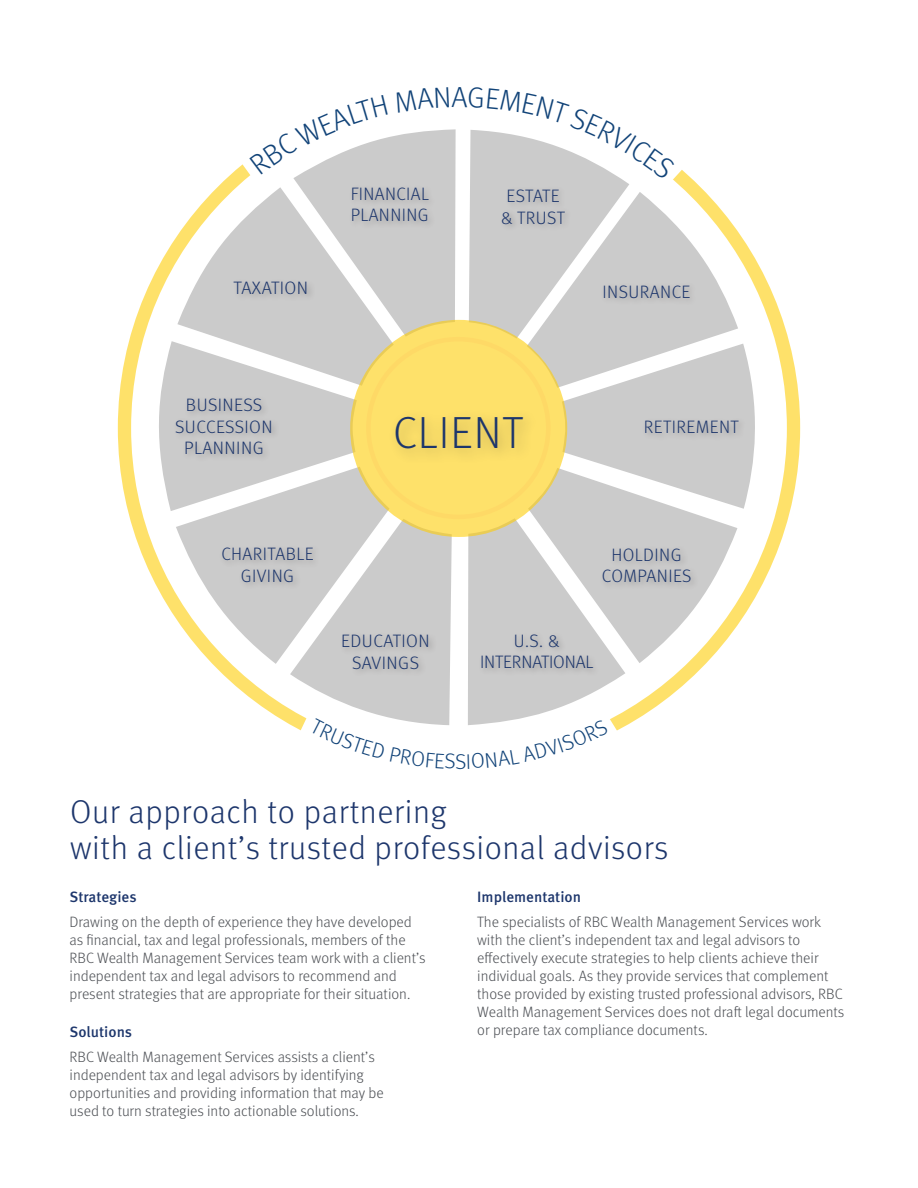
<style>
.page{position:relative;width:918px;height:1188px;background:#fff}
.page>*{position:absolute;margin:0;border:0;box-sizing:border-box;transform-origin:0 0}
.t1{font:300 45px "Meta OT";letter-spacing:.025em;color:#1d366c}
.t2{font:300 33px/36px "Meta OT";letter-spacing:.02em;color:#1d366c}
.t3{font:300 18px/21.6px "Meta OT";letter-spacing:.025em;color:#1d366c;text-align:center}
.t4{font:300 18px/21.6px "Meta OT";letter-spacing:-.005em;color:#1d366c;text-align:center}
.t5{font:300 15px/18px "Meta OT";color:#4c4f54}
.t6{font:500 15px "Meta OT";color:#1d366c}
</style>
<div class="page">
<svg style="left:154px;top:129px;width:607px;height:602px"></svg>
<p class="t3" style="left:233px;top:277px;width:76px">TAXATION</p>
<p class="t3" style="left:351px;top:183px;width:80px;text-align:left">FINANCIAL<br>PLANNING</p>
<p class="t3" style="left:501px;top:185px;width:65px;text-align:left">ESTATE &amp; TRUST</p>
<p class="t3" style="left:603px;top:281px;width:89px">INSURANCE</p>
<p class="t3" style="left:175px;top:395px;width:99px">BUSINESS<br>SUCCESSION<br>PLANNING</p>
<h1 class="t1" style="left:393px;top:406px;width:131px">CLIENT</h1>
<p class="t3" style="left:644px;top:417px;width:96px">RETIREMENT</p>
<p class="t3" style="left:221px;top:544px;width:94px">CHARITABLE<br>GIVING</p>
<p class="t3" style="left:341px;top:630px;width:90px">EDUCATION<br>SAVINGS</p>
<p class="t3" style="left:602px;top:544px;width:91px">HOLDING<br>COMPANIES</p>
<p class="t4" style="left:480px;top:630px;width:115px">U.S. &amp;<br>INTERNATIONAL</p>
<h2 class="t2" style="left:70px;top:794px;width:600px">Our approach to partnering<br>with a client’s trusted professional advisors</h2>
<p class="t6" style="left:70px;top:888px;width:69px">Strategies</p>
<p class="t5" style="left:70px;top:913px;width:358px">Drawing on the depth of experience they have developed as financial, tax and legal professionals, members of the RBC Wealth Management Services team work with a client’s independent tax and legal advisors to recommend and present strategies that are appropriate for their situation.</p>
<p class="t6" style="left:70px;top:1023px;width:64px">Solutions</p>
<p class="t5" style="left:70px;top:1048px;width:316px">RBC Wealth Management Services assists a client’s independent tax and legal advisors by identifying opportunities and providing information that may be used to turn strategies into actionable solutions.</p>
<p class="t6" style="left:477px;top:888px;width:105px">Implementation</p>
<p class="t5" style="left:477px;top:913px;width:369px">The specialists of RBC Wealth Management Services work with the client’s independent tax and legal advisors to effectively execute strategies to help clients achieve their individual goals. As they provide services that complement those provided by existing trusted professional advisors, RBC Wealth Management Services does not draft legal documents or prepare tax compliance documents.</p>
</div>
